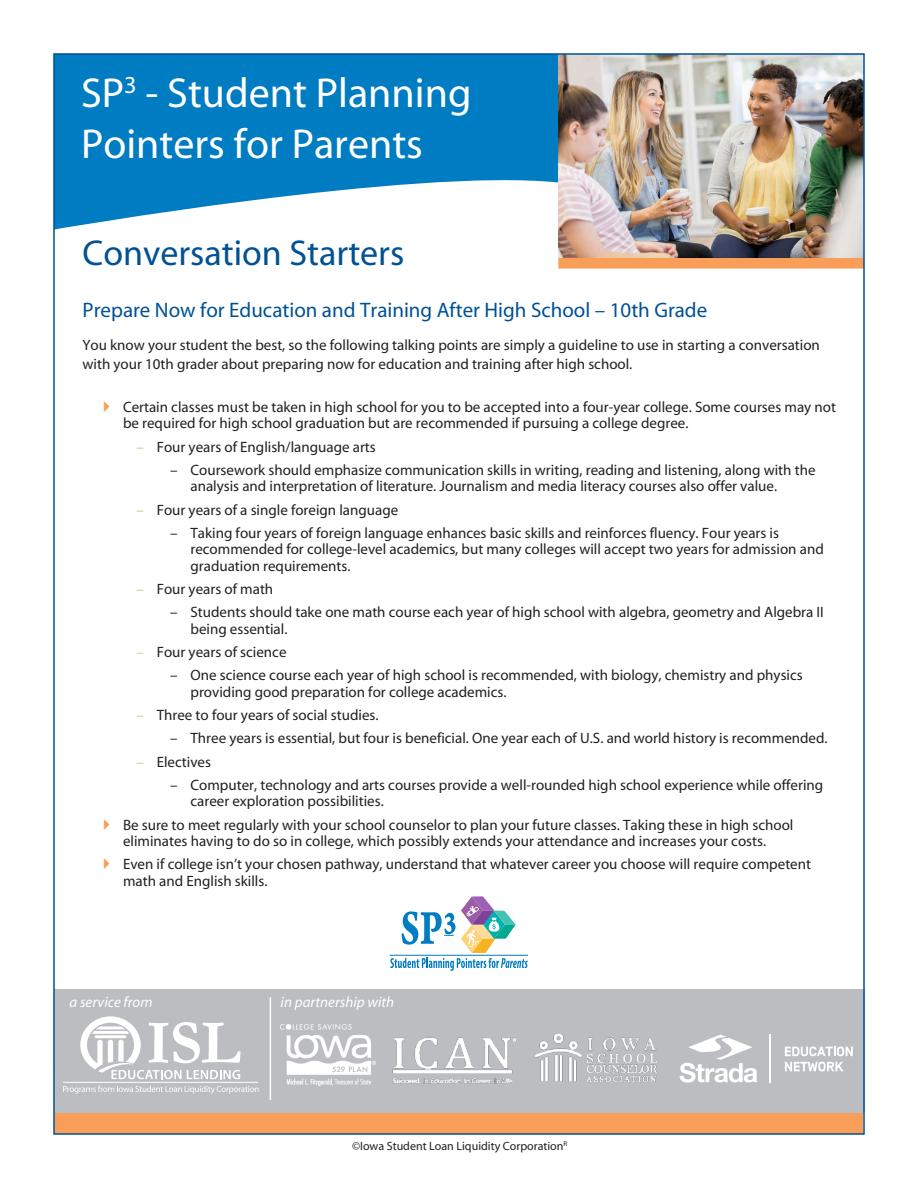
<style>
.page{position:relative;width:918px;height:1188px;background:#fff}
.page>*{position:absolute;margin:0;border:0;box-sizing:border-box;transform-origin:0 0}
.t1{font:42px/50.4px "Myriad";color:#fff}
.t2{font:36px "Myriad";color:#005294}
.t3{font:21px "Myriad";color:#005294}
.t4{font:15px/16.5px "Myriad";color:#231f20}
.t5{font:italic 15px "Myriad";color:#fff}
.t6{font:12px "Myriad";color:#231f20}
.s1{color:#b3d78b}
</style>
<div class="page">
<svg style="left:56px;top:56px;width:502px;height:174px;fill:#007cc2"></svg>
<div style="left:558px;top:258px;width:306px;height:11px;background:#f89e58;border:2px solid #f89e58"></div>
<div style="left:55px;top:1113px;width:808px;height:21px;background:#f89e58"></div>
<img style="left:558px;top:56px;width:304px;height:202px">
<svg style="left:390px;top:896px;width:138px;height:75px"></svg>
<div style="left:55px;top:989px;width:810px;height:124px;background:#bcbdc0"></div>
<img style="left:281px;top:1024px;width:94px;height:62px">
<img style="left:392px;top:1037px;width:125px;height:47px">
<svg style="left:785px;top:1047px;width:68px;height:9px"></svg>
<svg style="left:785px;top:1062px;width:58px;height:9px"></svg>
<svg style="left:680px;top:1035px;width:77px;height:48px"></svg>
<hr style="left:770px;top:1034px;width:1px;height:49px;background:#fff">
<hr style="left:270px;top:997px;width:1px;height:103px;background:#fff">
<img style="left:535px;top:1033px;width:123px;height:50px">
<svg style="left:80px;top:1016px;width:160px;height:63px"></svg>
<hr style="left:63px;top:1082px;width:195px;height:1px;background:#fff">
<svg style="left:63px;top:1086px;width:196px;height:8px"></svg>
<p class="t1" style="left:81px;top:70px;width:392px">SP<sup>3</sup> - Student Planning<br>Pointers for Parents</p>
<p class="t2" style="left:82px;top:235px;width:323px">Conversation Starters</p>
<p class="t3" style="left:82px;top:299px;width:626px">Prepare Now for Education and Training After High School – 10th Grade</p>
<p class="t4" style="left:82px;top:336px;width:739px;line-height:19.5px">You know your student the best, so the following talking points are simply a guideline to use in starting a conversation with your 10th grader about preparing now for education and training after high school.</p>
<p class="t4" style="left:123px;top:399px;width:715px">Certain classes must be taken in high school for you to be accepted into a four-year college. Some courses may not be required for high school graduation but are recommended if pursuing a college degree.</p>
<p class="t4" style="left:136px;top:439px;width:241px"><span class="s1">–</span> Four years of English/language arts</p>
<p class="t4" style="left:190px;top:462px;width:627px;text-indent:-20px">– Coursework should emphasize communication skills in writing, reading and listening, along with the analysis and interpretation of literature. Journalism and media literacy courses also offer value.</p>
<p class="t4" style="left:136px;top:502px;width:263px"><span class="s1">–</span> Four years of a single foreign language</p>
<p class="t4" style="left:190px;top:525px;width:635px;text-indent:-20px">– Taking four years of foreign language enhances basic skills and reinforces fluency. Four years is recommended for college-level academics, but many colleges will accept two years for admission and graduation requirements.</p>
<p class="t4" style="left:136px;top:582px;width:138px"><span class="s1">–</span> Four years of math</p>
<p class="t4" style="left:190px;top:605px;width:635px;text-indent:-20px">– Students should take one math course each year of high school with algebra, geometry and Algebra II being essential.</p>
<p class="t4" style="left:136px;top:645px;width:152px"><span class="s1">–</span> Four years of science</p>
<p class="t4" style="left:190px;top:668px;width:614px;text-indent:-20px">– One science course each year of high school is recommended, with biology, chemistry and physics providing good preparation for college academics.</p>
<p class="t4" style="left:136px;top:708px;width:244px"><span class="s1">–</span> Three to four years of social studies.</p>
<p class="t4" style="left:170px;top:731px;width:659px">– Three years is essential, but four is beneficial. One year each of U.S. and world history is recommended.</p>
<p class="t4" style="left:136px;top:754px;width:76px"><span class="s1">–</span> Electives</p>
<p class="t4" style="left:190px;top:777px;width:634px;text-indent:-20px">– Computer, technology and arts courses provide a well-rounded high school experience while offering career exploration possibilities.</p>
<p class="t4" style="left:123px;top:817px;width:672px">Be sure to meet regularly with your school counselor to plan your future classes. Taking these in high school eliminates having to do so in college, which possibly extends your attendance and increases your costs.</p>
<p class="t4" style="left:123px;top:857px;width:690px">Even if college isn’t your chosen pathway, understand that whatever career you choose will require competent math and English skills.</p>
<p class="t5" style="left:69px;top:995px;width:84px">a service from</p>
<p class="t5" style="left:281px;top:995px;width:115px">in partnership with</p>
<p class="t6" style="left:352px;top:1140px;width:217px">©Iowa Student Loan Liquidity Corporation<sup>R</sup></p>
</div>
